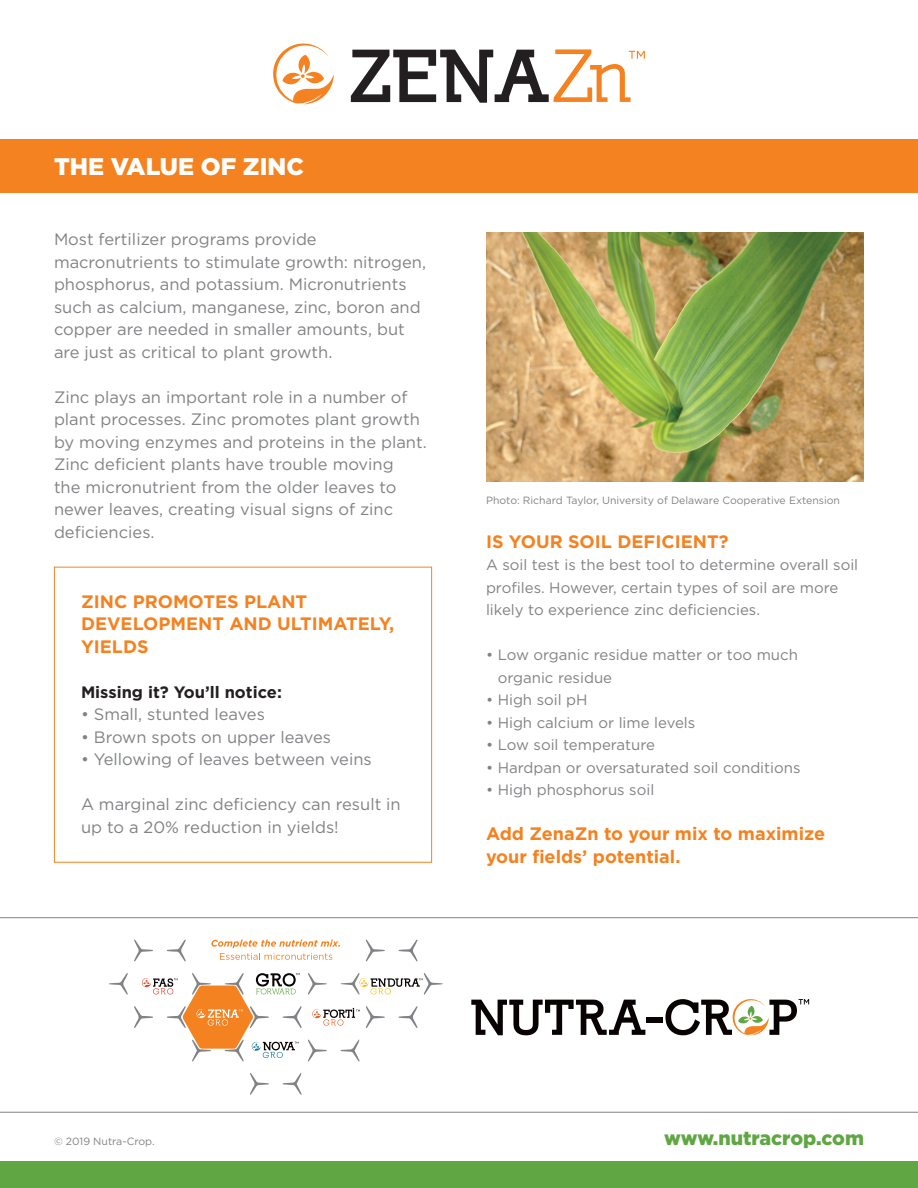
<style>
.page{position:relative;width:918px;height:1188px;background:#fff}
.page>*{position:absolute;margin:0;border:0;box-sizing:border-box;transform-origin:0 0}
.t1{font:900 24px "Gotham";color:#fff}
.t2{font:900 19.5px "Gotham";color:#60a744}
.t3{font:700 18px/22.5px "Gotham";color:#f58220}
.t4{font:16.5px/22.5px "Gotham";color:#808285}
.t5{font:700 16.5px "Gotham";color:#231f20}
.t6{font:15px/22.5px "Gotham";color:#808285}
.t7{font:10.5px "Gotham";color:#808285}
</style>
<div class="page">
<svg style="left:351px;top:49px;width:294px;height:54px"></svg>
<svg style="left:273px;top:43px;width:61px;height:61px"></svg>
<div style="left:0;top:139px;width:918px;height:54px;background:#f58220"></div>
<div style="left:54px;top:567px;width:378px;height:296px;background:#fff;border:1px solid #f58220"></div>
<div style="left:0;top:1161px;width:918px;height:27px;background:#60a744"></div>
<hr style="left:0;top:1112px;width:918px;height:1px;background:#808285">
<img style="left:486px;top:232px;width:378px;height:250px">
<hr style="left:0;top:917px;width:918px;height:1px;background:#808285">
<svg style="left:211px;top:940px;width:129px;height:20px"></svg>
<svg style="left:471px;top:1000px;width:174px;height:35px"></svg>
<div style="left:646px;top:1018px;width:16px;height:5px;background:#080302"></div>
<svg style="left:665px;top:999px;width:144px;height:36px"></svg>
<svg style="left:109px;top:973px;width:19px;height:22px"></svg>
<svg style="left:399px;top:939px;width:19px;height:22px"></svg>
<svg style="left:167px;top:939px;width:19px;height:22px"></svg>
<svg style="left:366px;top:939px;width:19px;height:22px"></svg>
<svg style="left:134px;top:940px;width:19px;height:22px"></svg>
<svg style="left:250px;top:1073px;width:19px;height:22px"></svg>
<svg style="left:282px;top:1073px;width:20px;height:22px"></svg>
<svg style="left:134px;top:973px;width:309px;height:89px"></svg>
<p class="t1" style="left:54px;top:150px;width:251px">THE VALUE OF ZINC</p>
<p class="t4" style="left:54px;top:228px;width:374px">Most fertilizer programs provide macronutrients to stimulate growth: nitrogen, phosphorus, and potassium. Micronutrients such as calcium, manganese, zinc, boron and copper are needed in smaller amounts, but are just as critical to plant growth.</p>
<p class="t4" style="left:54px;top:385px;width:374px">Zinc plays an important role in a number of plant processes. Zinc promotes plant growth by moving enzymes and proteins in the plant.<br>Zinc deficient plants have trouble moving<br>the micronutrient from the older leaves to newer leaves, creating visual signs of zinc deficiencies.</p>
<p class="t3" style="left:81px;top:590px;width:315px">ZINC PROMOTES PLANT<br>DEVELOPMENT AND ULTIMATELY,<br>YIELDS</p>
<p class="t5" style="left:81px;top:681px;width:202px">Missing it? You’ll notice:</p>
<p class="t4" style="left:81px;top:703px;width:185px">• Small, stunted leaves</p>
<p class="t4" style="left:81px;top:725px;width:252px">• Brown spots on upper leaves</p>
<p class="t4" style="left:81px;top:748px;width:292px">• Yellowing of leaves between veins</p>
<p class="t4" style="left:81px;top:793px;width:321px">A marginal zinc deficiency can result in up to a 20% reduction in yields!</p>
<p class="t7" style="left:486px;top:493px;width:356px">Photo: Richard Taylor, University of Delaware Cooperative Extension</p>
<p class="t3" style="left:486px;top:530px;width:244px">IS YOUR SOIL DEFICIENT?</p>
<p class="t6" style="left:486px;top:553px;width:374px">A soil test is the best tool to determine overall soil profiles. However, certain types of soil are more likely to experience zinc deficiencies.</p>
<p class="t6" style="left:498px;top:643px;width:302px;text-indent:-12px">• Low organic residue matter or too much organic residue</p>
<p class="t6" style="left:486px;top:688px;width:103px">• High soil pH</p>
<p class="t6" style="left:486px;top:711px;width:211px">• High calcium or lime levels</p>
<p class="t6" style="left:486px;top:733px;width:171px">• Low soil temperature</p>
<p class="t6" style="left:486px;top:756px;width:316px">• Hardpan or oversaturated soil conditions</p>
<p class="t6" style="left:486px;top:778px;width:170px">• High phosphorus soil</p>
<p class="t3" style="left:486px;top:822px;width:341px">Add ZenaZn to your mix to maximize your fields’ potential.</p>
<p class="t7" style="left:54px;top:1134px;width:102px">© 2019 Nutra-Crop.</p>
<p class="t2" style="left:664px;top:1124px;width:201px">www.nutracrop.com</p>
</div>
